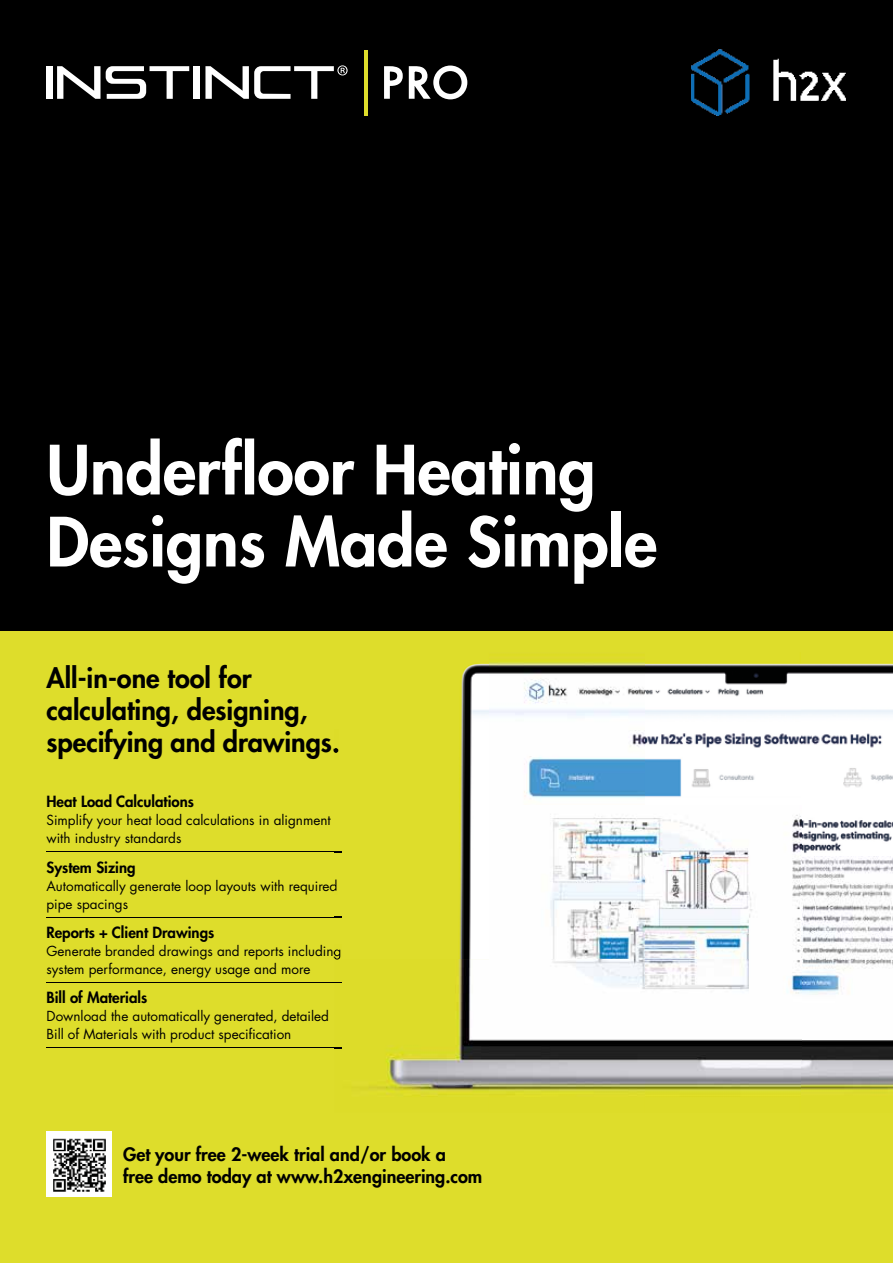
<style>
.page{position:relative;width:893px;height:1263px;background:#000}
.page>*{position:absolute;margin:0;border:0;box-sizing:border-box;transform-origin:0 0}
.t1{font:800 66px/72px "Futura LT Pro";color:#fff}
.t2{font:800 27px/32.4px "Futura LT Pro";color:#000}
.t3{font:800 18px/21.6px "Futura LT Pro";color:#000}
.t4{font:800 15px "Futura LT Pro";color:#000}
.t5{font:13.5px/18px "Futura LT Pro";color:#000}
</style>
<div class="page">
<div style="left:0;top:632px;width:893px;height:631px;background:#dedd2b"></div>
<div style="left:47px;top:66px;width:6px;height:33px;background:#fff"></div>
<div style="left:193px;top:66px;width:7px;height:33px;background:#fff"></div>
<svg style="left:57px;top:66px;width:43px;height:33px"></svg>
<svg style="left:205px;top:65px;width:143px;height:34px"></svg>
<svg style="left:106px;top:66px;width:83px;height:33px"></svg>
<hr style="left:364px;top:50px;width:4px;height:65px;background:#dedd2b">
<svg style="left:384px;top:65px;width:83px;height:35px"></svg>
<div style="left:47px;top:1131px;width:65px;height:66px;background:#fff"></div>
<img style="left:53px;top:1138px;width:53px;height:54px">
<img style="left:691px;top:50px;width:155px;height:65px">
<hr style="left:47px;top:851px;width:294px;height:1px;background:#000">
<hr style="left:47px;top:917px;width:294px;height:1px;background:#000">
<hr style="left:47px;top:982px;width:294px;height:1px;background:#000">
<hr style="left:47px;top:1048px;width:294px;height:1px;background:#000">
<img style="left:335px;top:662px;width:558px;height:434px">
<img style="left:335px;top:729px;width:3px;height:30px">
<svg style="left:335px;top:879px;width:2px;height:15px"></svg>
<img style="left:335px;top:945px;width:6px;height:14px">
<h1 class="t1" style="left:47px;top:432px;width:612px">Underfloor Heating<br>Designs Made Simple</h1>
<h2 class="t2" style="left:47px;top:660px;width:295px">All-in-one tool for calculating, designing, specifying and drawings.</h2>
<p class="t4" style="left:47px;top:790px;width:149px">Heat Load Calculations</p>
<p class="t5" style="left:47px;top:811px;width:286px">Simplify your heat load calculations in alignment with industry standards</p>
<p class="t4" style="left:47px;top:856px;width:91px">System Sizing</p>
<p class="t5" style="left:47px;top:876px;width:292px">Automatically generate loop layouts with required pipe spacings</p>
<p class="t4" style="left:47px;top:921px;width:169px">Reports + Client Drawings</p>
<p class="t5" style="left:47px;top:942px;width:296px">Generate branded drawings and reports including system performance, energy usage and more</p>
<p class="t4" style="left:47px;top:986px;width:102px">Bill of Materials</p>
<p class="t5" style="left:47px;top:1007px;width:284px">Download the automatically generated, detailed<br>Bill of Materials with product specification</p>
<h3 class="t3" style="left:123px;top:1143px;width:361px">Get your free 2-week trial and/or book a<br>free demo today at www.h2xengineering.com</h3>
</div>
